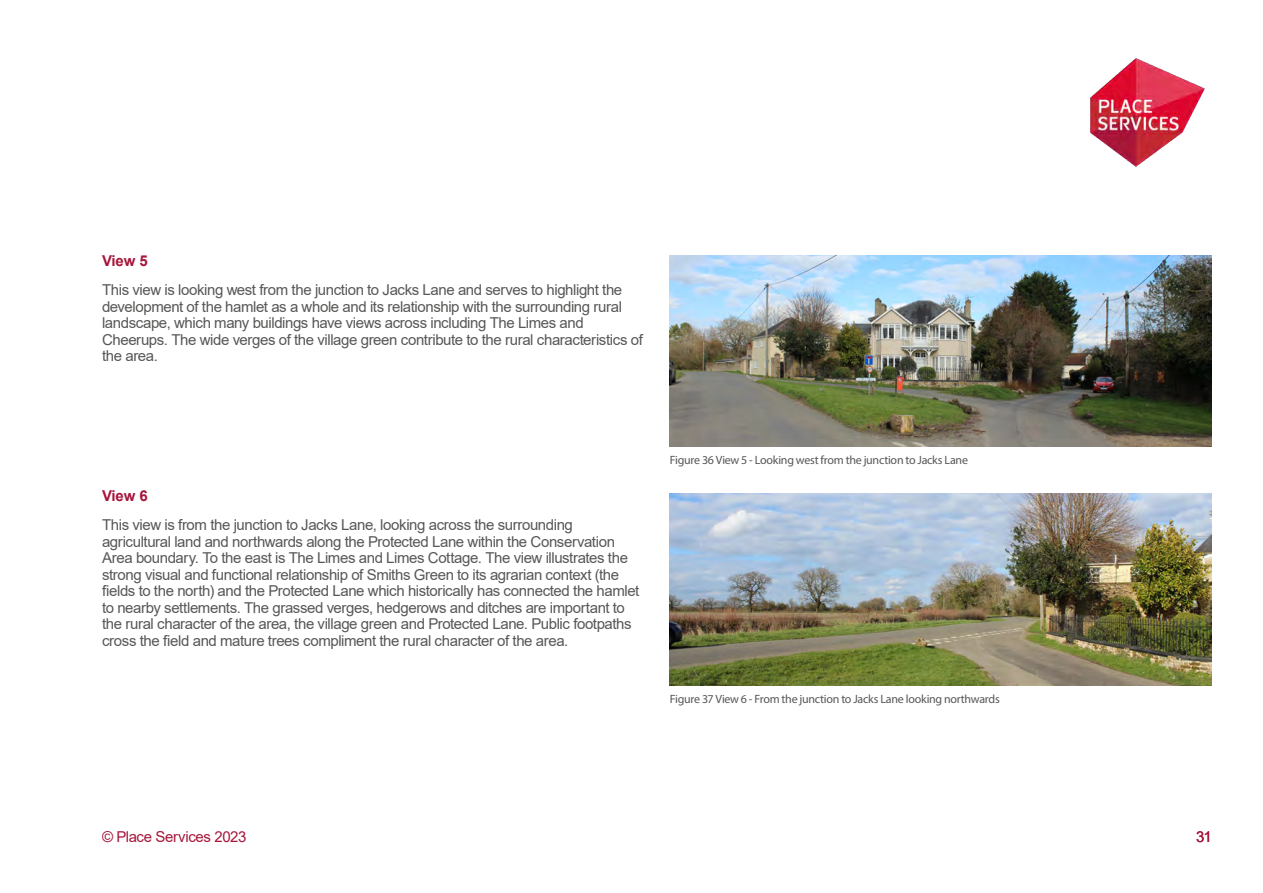
<style>
.page{position:relative;width:1263px;height:893px;background:#fff}
.page>*{position:absolute;margin:0;border:0;box-sizing:border-box;transform-origin:0 0}
.t1{font:15px/16.5px "Arial";letter-spacing:-.025em;color:#575756}
.t2{font:15px "Arial";letter-spacing:-.025em;color:#a7163b}
.t3{font:700 15px "Arial";letter-spacing:-.01em;color:#a7163b}
.t4{font:12px "Myriad Pro";letter-spacing:-.02em;color:#575756}
</style>
<div class="page">
<img style="left:1090px;top:58px;width:115px;height:109px">
<img style="left:670px;top:255px;width:542px;height:191px">
<img style="left:670px;top:494px;width:542px;height:191px">
<h3 class="t3" style="left:102px;top:250px;width:47px">View 5</h3>
<p class="t1" style="left:102px;top:282px;width:542px">This view is looking west from the junction to Jacks Lane and serves to highlight the development of the hamlet as a whole and its relationship with the surrounding rural landscape, which many buildings have views across including The Limes and Cheerups. The wide verges of the village green contribute to the rural characteristics of the area.</p>
<h3 class="t3" style="left:102px;top:485px;width:47px">View 6</h3>
<p class="t1" style="left:102px;top:516px;width:539px">This view is from the junction to Jacks Lane, looking across the surrounding agricultural land and northwards along the Protected Lane within the Conservation Area boundary. To the east is The Limes and Limes Cottage. The view illustrates the strong visual and functional relationship of Smiths Green to its agrarian context (the fields to the north) and the Protected Lane which historically has connected the hamlet to nearby settlements. The grassed verges, hedgerows and ditches are important to the rural character of the area, the village green and Protected Lane. Public footpaths cross the field and mature trees compliment the rural character of the area.</p>
<p class="t4" style="left:670px;top:453px;width:300px">Figure 36 View 5 - Looking west from the junction to Jacks Lane</p>
<p class="t4" style="left:670px;top:692px;width:331px">Figure 37 View 6 - From the junction to Jacks Lane looking northwards</p>
<p class="t2" style="left:102px;top:826px;width:146px">© Place Services 2023</p>
<p class="t2" style="left:1196px;top:826px;width:17px">31</p>
</div>
